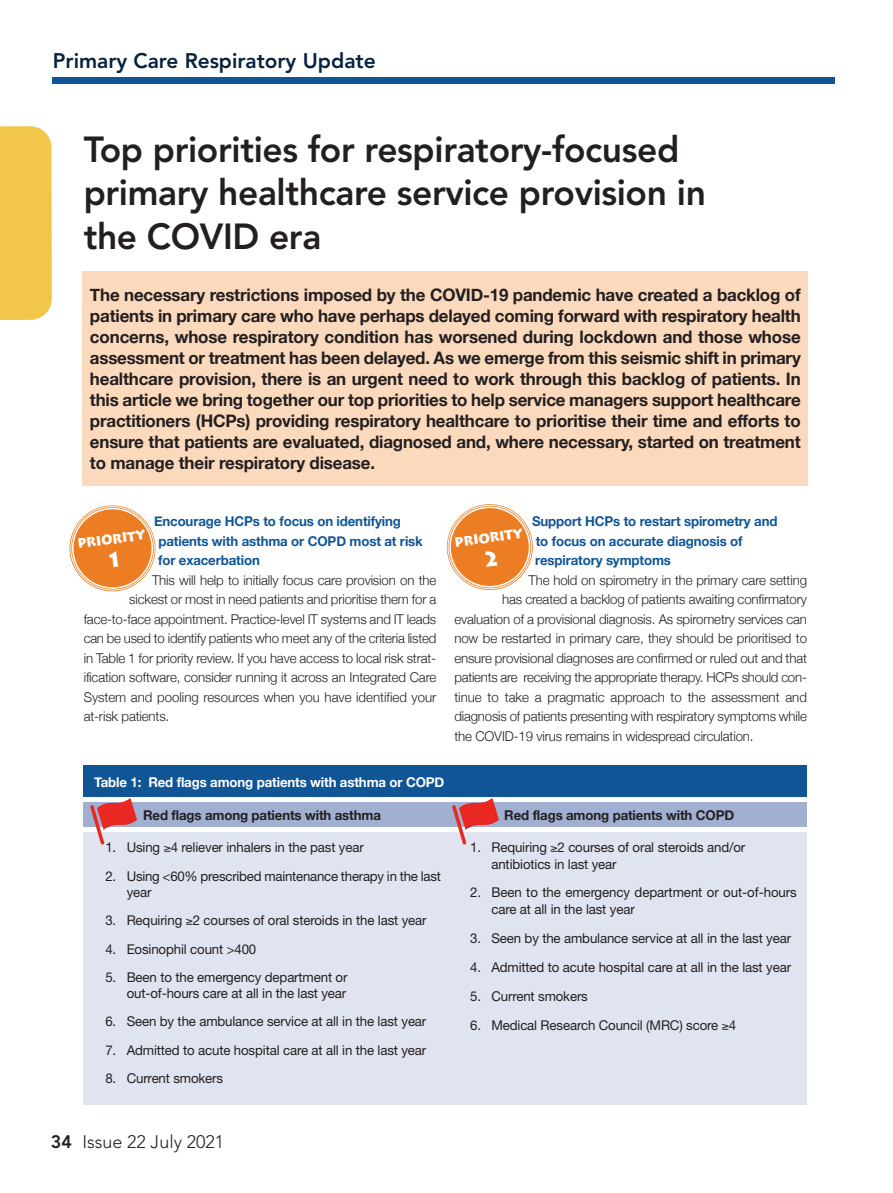
<style>
.page{position:relative;width:893px;height:1193px;background:#fff}
.page>*{position:absolute;margin:0;border:0;box-sizing:border-box;transform-origin:0 0}
.t1{font:800 36px "Avenir";letter-spacing:-.01em;color:#231f20}
.t2{font:800 21px "Avenir";color:#07223d}
.t3{font:300 18px "Avenir";color:#231f20}
.t4{font:800 18px "Avenir";color:#231f20}
.t5{font:700 17.25px/21px "Helvetica Neue";letter-spacing:-.01em;color:#231f20;text-align:justify}
.t6{font:300 13.5px "Helvetica Neue";letter-spacing:-.01em;color:#231f20}
.t7{font:13.5px/15.8px "Helvetica Neue";letter-spacing:-.01em;color:#231f20}
.t8{font:700 13.5px "Helvetica Neue";letter-spacing:-.01em;color:#105696}
.t9{font:700 13.5px "Helvetica Neue";letter-spacing:-.01em;color:#231f20}
.t10{font:700 13.5px "Helvetica Neue";letter-spacing:-.01em;color:#fff}
.t11{font:900 13.5px "Lithos Pro";color:#fff;scale:.95 1}
</style>
<div class="page">
<div style="left:53px;top:77px;width:781px;height:6px;background:#105696"></div>
<div style="left:82px;top:271px;width:726px;height:215px;background:#fad9bc"></div>
<div style="left:84px;top:765px;width:722px;height:32px;background:#105696"></div>
<div style="left:84px;top:802px;width:722px;height:25px;background:#a1afd1"></div>
<div style="left:84px;top:832px;width:722px;height:272px;background:#e0e4f0"></div>
<svg style="left:90px;top:798px;width:47px;height:46px"></svg>
<svg style="left:452px;top:798px;width:47px;height:46px"></svg>
<div style="left:0;top:126px;width:52px;height:194px;background:#f2c64a"></div>
<svg style="left:70px;top:506px;width:85px;height:84px"></svg>
<svg style="left:447px;top:505px;width:85px;height:84px"></svg>
<p class="t2" style="left:53px;top:52px;width:324px">Primary Care Respiratory Update</p>
<p class="t1" style="left:84px;top:135px;width:597px">Top priorities for respiratory-focused</p>
<p class="t1" style="left:84px;top:178px;width:623px">primary healthcare service provision in</p>
<p class="t1" style="left:84px;top:221px;width:239px">the COVID era</p>
<p class="t5" style="left:90px;top:284px;width:712px">The necessary restrictions imposed by the COVID-19 pandemic have created a backlog of patients in primary care who have perhaps delayed coming forward with respiratory health concerns, whose respiratory condition has worsened during lockdown and those whose assessment or treatment has been delayed. As we emerge from this seismic shift in primary healthcare provision, there is an urgent need to work through this backlog of patients. In this article we bring together our top priorities to help service managers support healthcare practitioners (HCPs) providing respiratory healthcare to prioritise their time and efforts to ensure that patients are evaluated, diagnosed and, where necessary, started on treatment to manage their respiratory disease.</p>
<p class="t8" style="left:154px;top:513px;width:248px">Encourage HCPs to focus on identifying</p>
<p class="t8" style="left:158px;top:532px;width:266px">patients with asthma or COPD most at risk</p>
<p class="t8" style="left:158px;top:552px;width:103px">for exacerbation</p>
<p class="t6" style="left:152px;top:571px;width:286px">This will help to initially focus care provision on the</p>
<p class="t6" style="left:129px;top:591px;width:308px">sickest or most in need patients and prioritise them for a</p>
<p class="t6" style="left:84px;top:610px;width:354px">face-to-face appointment. Practice-level IT systems and IT leads</p>
<p class="t6" style="left:84px;top:630px;width:354px">can be used to identify patients who meet any of the criteria listed</p>
<p class="t6" style="left:84px;top:649px;width:354px">in Table 1 for priority review. If you have access to local risk strat-</p>
<p class="t6" style="left:84px;top:669px;width:354px">ification software, consider running it across an Integrated Care</p>
<p class="t6" style="left:84px;top:688px;width:354px">System and pooling resources when you have identified your</p>
<p class="t6" style="left:84px;top:708px;width:87px">at-risk patients.</p>
<p class="t8" style="left:532px;top:513px;width:247px">Support HCPs to restart spirometry and</p>
<p class="t8" style="left:535px;top:532px;width:208px">to focus on accurate diagnosis of</p>
<p class="t8" style="left:535px;top:552px;width:137px">respiratory symptoms</p>
<p class="t6" style="left:528px;top:571px;width:280px">The hold on spirometry in the primary care setting</p>
<p class="t6" style="left:502px;top:591px;width:306px">has created a backlog of patients awaiting confirmatory</p>
<p class="t6" style="left:454px;top:610px;width:354px">evaluation of a provisional diagnosis. As spirometry services can</p>
<p class="t6" style="left:454px;top:630px;width:354px">now be restarted in primary care, they should be prioritised to</p>
<p class="t6" style="left:454px;top:649px;width:354px">ensure provisional diagnoses are confirmed or ruled out and that</p>
<p class="t6" style="left:454px;top:669px;width:354px">patients are receiving the appropriate therapy. HCPs should con-</p>
<p class="t6" style="left:454px;top:688px;width:354px">tinue to take a pragmatic approach to the assessment and</p>
<p class="t6" style="left:454px;top:708px;width:354px">diagnosis of patients presenting with respiratory symptoms while</p>
<p class="t6" style="left:454px;top:727px;width:300px">the COVID-19 virus remains in widespread circulation.</p>
<p class="t11" style="left:76px;top:535px;width:74px;rotate:-7deg">PRIORITY</p>
<p class="t11" style="left:453px;top:534px;width:74px;rotate:-7deg">PRIORITY</p>
<p class="t10" style="left:94px;top:773px;width:351px">Table 1: Red flags among patients with asthma or COPD</p>
<p class="t9" style="left:143px;top:807px;width:239px">Red flags among patients with asthma</p>
<p class="t9" style="left:504px;top:807px;width:231px">Red flags among patients with COPD</p>
<p class="t7" style="left:105px;top:840px;width:260px">1. Using ≥4 reliever inhalers in the past year</p>
<p class="t7" style="left:127px;top:869px;width:316px;text-indent:-21px">2. Using &lt;60% prescribed maintenance therapy in the last year</p>
<p class="t7" style="left:105px;top:913px;width:322px">3. Requiring ≥2 courses of oral steroids in the last year</p>
<p class="t7" style="left:105px;top:942px;width:152px">4. Eosinophil count &gt;400</p>
<p class="t7" style="left:105px;top:970px;width:243px;text-align:right">5. Been to the emergency department or out-of-hours care at all in the last year</p>
<p class="t7" style="left:105px;top:1014px;width:322px">6. Seen by the ambulance service at all in the last year</p>
<p class="t7" style="left:105px;top:1043px;width:322px">7. Admitted to acute hospital care at all in the last year</p>
<p class="t7" style="left:105px;top:1071px;width:119px">8. Current smokers</p>
<p class="t4" style="left:51px;top:1134px;width:23px">34</p>
<p class="t3" style="left:82px;top:1134px;width:143px">Issue 22 July 2021</p>
<p class="t7" style="left:470px;top:840px;width:276px">1. Requiring ≥2 courses of oral steroids and/or</p>
<p class="t7" style="left:491px;top:857px;width:127px">antibiotics in last year</p>
<p class="t7" style="left:491px;top:885px;width:307px;line-height:16.2px;text-indent:-21px">2. Been to the emergency department or out-of-hours care at all in the last year</p>
<p class="t7" style="left:470px;top:931px;width:322px">3. Seen by the ambulance service at all in the last year</p>
<p class="t7" style="left:470px;top:960px;width:322px">4. Admitted to acute hospital care at all in the last year</p>
<p class="t7" style="left:470px;top:989px;width:119px">5. Current smokers</p>
<p class="t7" style="left:470px;top:1018px;width:267px">6. Medical Research Council (MRC) score ≥4</p>
</div>
